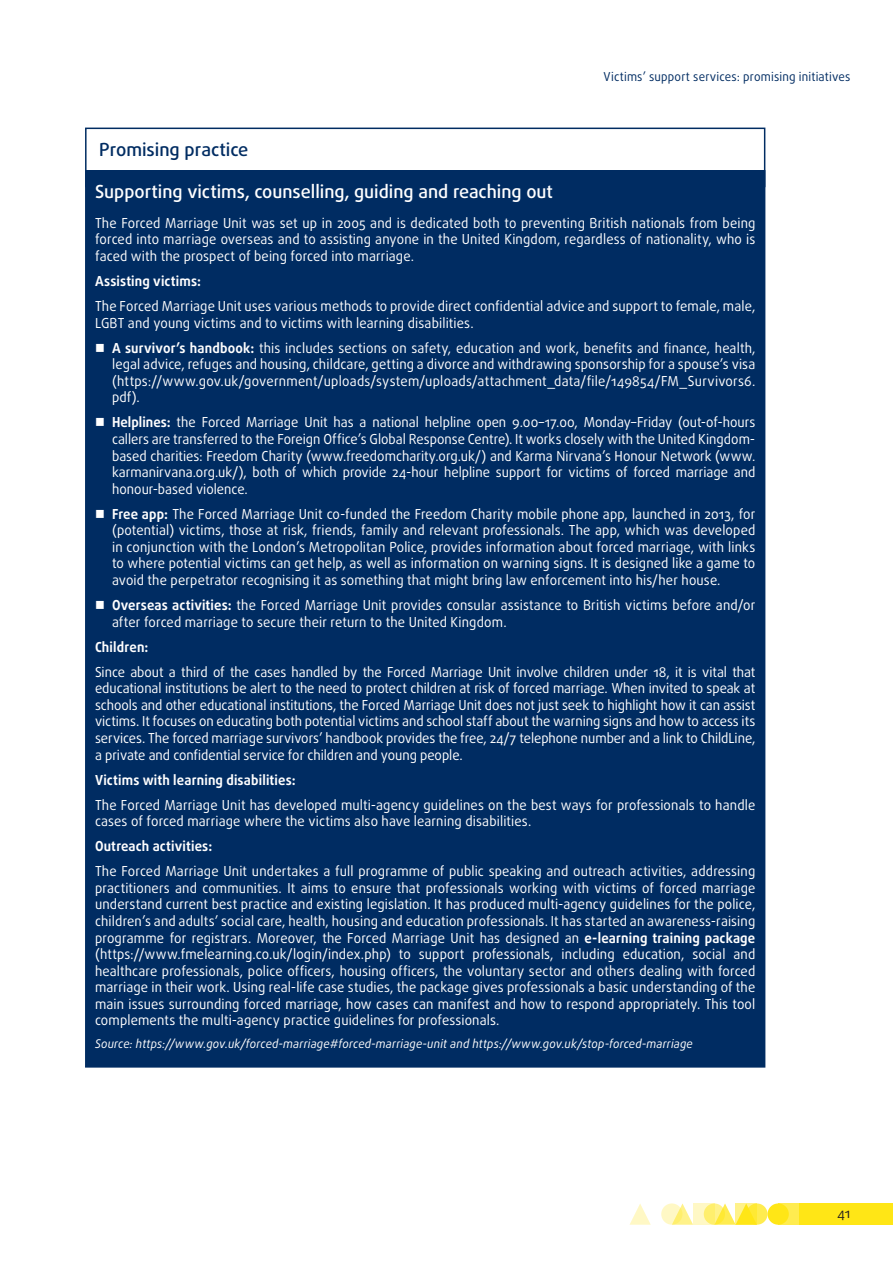
<style>
.page{position:relative;width:893px;height:1263px;background:#fff}
.page>*{position:absolute;margin:0;border:0;box-sizing:border-box;transform-origin:0 0}
.t1{font:500 18px "Daxline Pro";color:#fff}
.t2{font:500 18px "Daxline Pro";color:#002c62}
.t3{font:13.8px/16.5px "Daxline Pro";letter-spacing:.01em;color:#fff;text-align:justify;scale:.95 1}
.t4{font:700 13.8px "Daxline Pro";letter-spacing:.015em;color:#fff;scale:.95 1}
.t5{font:13.5px "Daxline Pro";color:#231f20}
.t6{font:12.3px "Daxline Pro";letter-spacing:.015em;color:#002c62;scale:.95 1}
.t7{font:italic 12px "Daxline Pro";letter-spacing:.015em;color:#fff;scale:.95 1}
.s1{font-weight:700}
</style>
<div class="page">
<div style="left:746px;top:1203px;width:21px;height:22px;background:#ffec50;border-radius:50%"></div>
<div style="left:778px;top:1203px;width:21px;height:22px;background:#ffec50"></div>
<div style="left:799px;top:1203px;width:94px;height:22px;background:#ffe616"></div>
<svg style="left:675px;top:1203px;width:18px;height:22px"></svg>
<svg style="left:629px;top:1204px;width:22px;height:21px"></svg>
<div style="left:767px;top:1203px;width:22px;height:22px;background:#ffe616;border-radius:50%"></div>
<svg style="left:718px;top:1203px;width:18px;height:22px"></svg>
<svg style="left:704px;top:1203px;width:21px;height:22px"></svg>
<svg style="left:661px;top:1203px;width:21px;height:22px"></svg>
<svg style="left:736px;top:1203px;width:21px;height:22px"></svg>
<svg style="left:693px;top:1203px;width:21px;height:22px"></svg>
<div style="left:85px;top:128px;width:680px;height:59px;border:2px solid #002c62"></div>
<div style="left:86px;top:171px;width:679px;height:896px;background:#002c62"></div>
<p class="t6" style="left:604px;top:68px;width:261px">Victims’ support services: promising initiatives</p>
<h1 class="t2" style="left:99px;top:138px;width:151px">Promising practice</h1>
<h1 class="t1" style="left:95px;top:180px;width:459px">Supporting victims, counselling, guiding and reaching out</h1>
<p class="t3" style="left:95px;top:215px;width:697px">The Forced Marriage Unit was set up in 2005 and is dedicated both to preventing British nationals from being forced into marriage overseas and to assisting anyone in the United Kingdom, regardless of nationality, who is faced with the prospect of being forced into marriage.</p>
<p class="t4" style="left:95px;top:272px;width:113px">Assisting victims:</p>
<p class="t3" style="left:95px;top:298px;width:696px">The Forced Marriage Unit uses various methods to provide direct confidential advice and support to female, male,<br>LGBT and young victims and to victims with learning disabilities.</p>
<p class="t3" style="left:112px;top:339px;width:679px;text-indent:-17px">■ <span class="s1">A survivor’s handbook:</span> this includes sections on safety, education and work, benefits and finance, health, legal advice, refuges and housing, childcare, getting a divorce and withdrawing sponsorship for a spouse’s visa (https://www.gov.uk/government/uploads/system/uploads/attachment_data/file/149854/FM_Survivors6. pdf).</p>
<p class="t3" style="left:112px;top:414px;width:679px;text-indent:-17px">■ <span class="s1">Helplines:</span> the Forced Marriage Unit has a national helpline open 9.00–17.00, Monday–Friday (out-of-hours callers are transferred to the Foreign Office’s Global Response Centre). It works closely with the United Kingdom&shy;based charities: Freedom Charity (www.freedomcharity.org.uk/) and Karma Nirvana’s Honour Network (www. karmanirvana.org.uk/), both of which provide 24-hour helpline support for victims of forced marriage and honour-based violence.</p>
<p class="t3" style="left:112px;top:506px;width:679px;text-indent:-17px">■ <span class="s1">Free app:</span> The Forced Marriage Unit co-funded the Freedom Charity mobile phone app, launched in 2013, for (potential) victims, those at risk, friends, family and relevant professionals. The app, which was developed in conjunction with the London’s Metropolitan Police, provides information about forced marriage, with links to where potential victims can get help, as well as information on warning signs. It is designed like a game to avoid the perpetrator recognising it as something that might bring law enforcement into his/her house.</p>
<p class="t3" style="left:112px;top:597px;width:679px;text-indent:-17px">■ <span class="s1">Overseas activities:</span> the Forced Marriage Unit provides consular assistance to British victims before and/or after forced marriage to secure their return to the United Kingdom.</p>
<p class="t4" style="left:95px;top:637px;width:58px">Children:</p>
<p class="t3" style="left:95px;top:663px;width:697px">Since about a third of the cases handled by the Forced Marriage Unit involve children under 18, it is vital that educational institutions be alert to the need to protect children at risk of forced marriage. When invited to speak at schools and other educational institutions, the Forced Marriage Unit does not just seek to highlight how it can assist victims. It focuses on educating both potential victims and school staff about the warning signs and how to access its services. The forced marriage survivors’ handbook provides the free, 24/7 telephone number and a link to ChildLine, a private and confidential service for children and young people.</p>
<p class="t4" style="left:95px;top:770px;width:213px">Victims with learning disabilities:</p>
<p class="t3" style="left:95px;top:796px;width:697px">The Forced Marriage Unit has developed multi-agency guidelines on the best ways for professionals to handle cases of forced marriage where the victims also have learning disabilities.</p>
<p class="t4" style="left:95px;top:837px;width:125px">Outreach activities:</p>
<p class="t3" style="left:95px;top:863px;width:697px">The Forced Marriage Unit undertakes a full programme of public speaking and outreach activities, addressing practitioners and communities. It aims to ensure that professionals working with victims of forced marriage understand current best practice and existing legislation. It has produced multi-agency guidelines for the police, children’s and adults’ social care, health, housing and education professionals. It has started an awareness-raising programme for registrars. Moreover, the Forced Marriage Unit has designed an <span class="s1">e-learning training package </span>(https://www.fmelearning.co.uk/login/index.php) to support professionals, including education, social and healthcare professionals, police officers, housing officers, the voluntary sector and others dealing with forced marriage in their work. Using real-life case studies, the package gives professionals a basic understanding of the main issues surrounding forced marriage, how cases can manifest and how to respond appropriately. This tool complements the multi-agency practice guidelines for professionals.</p>
<p class="t7" style="left:95px;top:1036px;width:631px">Source: https://www.gov.uk/forced-marriage#forced-marriage-unit and https://www.gov.uk/stop-forced-marriage</p>
<p class="t5" style="left:837px;top:1204px;width:15px">41</p>
</div>
